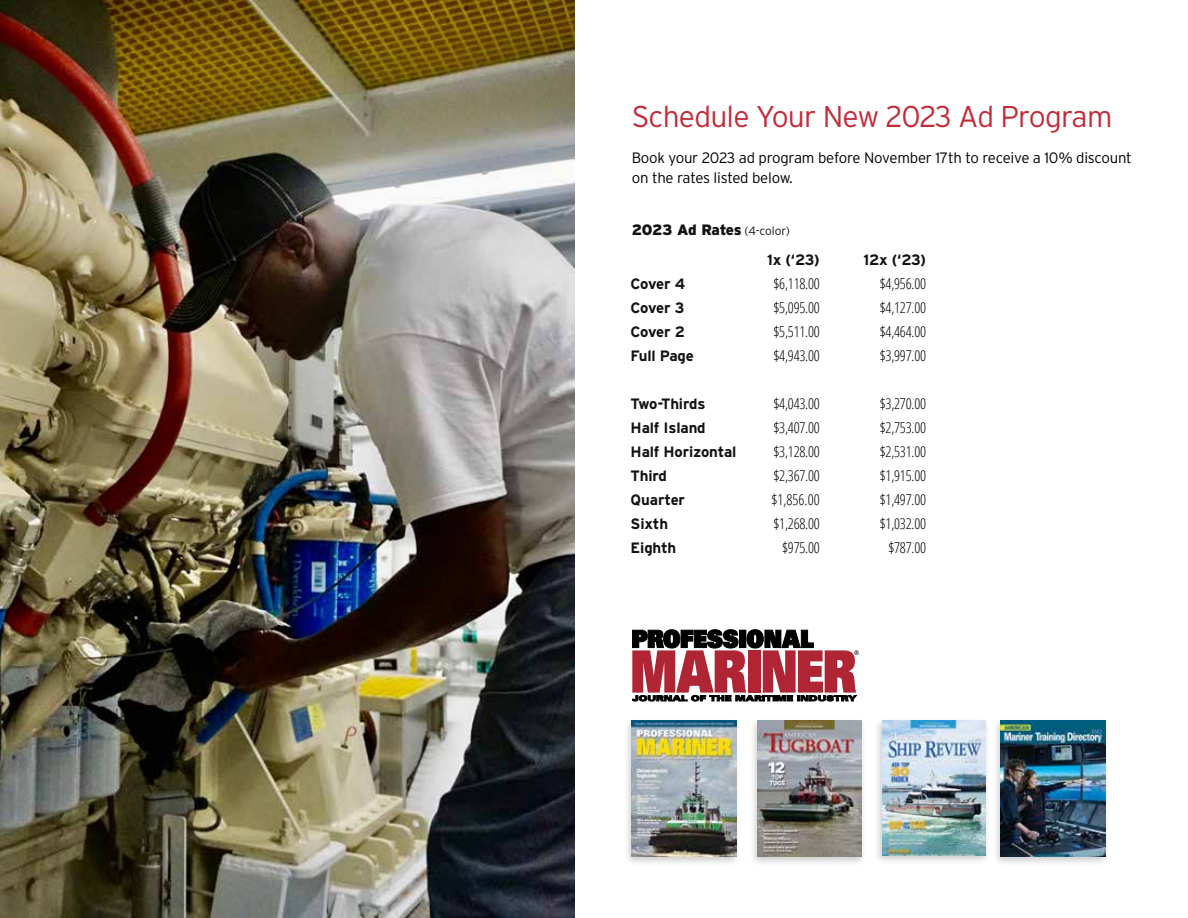
<style>
.page{position:relative;width:1188px;height:918px;background:#fff}
.page>*{position:absolute;margin:0;border:0;box-sizing:border-box;transform-origin:0 0}
.t1{font:300 30px "Interstate";letter-spacing:-.025em;color:#c22b38}
.t2{font:300 condensed 15px "Open Sans";letter-spacing:-.015em;color:#000}
.t3{font:700 15px "Interstate";letter-spacing:-.01em;color:#111212}
.t4{font:300 15px/19.5px "Interstate";letter-spacing:-.015em;color:#000}
.t5{font:900 15px "Interstate";letter-spacing:-.03em;color:#111212}
.t6{font:700 6.3px "Univers";color:#000}
.s1{font-weight:300;font-size:12px}
</style>
<div class="page">
<svg style="left:632px;top:630px;width:225px;height:71px"></svg>
<div style="left:874px;top:718px;width:117px;height:148px;background:#000;opacity:.2"></div>
<img style="left:882px;top:721px;width:104px;height:134px">
<div style="left:992px;top:718px;width:118px;height:149px;background:#000;opacity:.2"></div>
<img style="left:1001px;top:721px;width:105px;height:135px">
<div style="left:623px;top:718px;width:118px;height:149px;background:#000;opacity:.2"></div>
<img style="left:632px;top:721px;width:104px;height:135px">
<div style="left:749px;top:718px;width:117px;height:149px;background:#000;opacity:.2"></div>
<img style="left:757px;top:721px;width:105px;height:135px">
<img style="left:0;top:0;width:575px;height:918px">
<h1 class="t1" style="left:632px;top:99px;width:482px">Schedule Your New 2023 Ad Program</h1>
<p class="t4" style="left:632px;top:148px;width:502px">Book your 2023 ad program before November 17th to receive a 10% discount on the rates listed below.</p>
<p class="t5" style="left:632px;top:221px;width:160px">2023 Ad Rates <span class="s1">(4-color)</span></p>
<p class="t3" style="left:767px;top:251px;width:54px">1x (‘23)</p>
<p class="t3" style="left:864px;top:251px;width:64px">12x (‘23)</p>
<p class="t3" style="left:631px;top:275px;width:56px">Cover 4</p>
<p class="t2" style="left:774px;top:273px;width:48px">$6,118.00</p>
<p class="t2" style="left:880px;top:273px;width:48px">$4,956.00</p>
<p class="t3" style="left:631px;top:299px;width:55px">Cover 3</p>
<p class="t2" style="left:774px;top:297px;width:48px">$5,095.00</p>
<p class="t2" style="left:880px;top:297px;width:48px">$4,127.00</p>
<p class="t3" style="left:631px;top:323px;width:56px">Cover 2</p>
<p class="t2" style="left:774px;top:321px;width:48px">$5,511.00</p>
<p class="t2" style="left:880px;top:321px;width:48px">$4,464.00</p>
<p class="t3" style="left:631px;top:347px;width:65px">Full Page</p>
<p class="t2" style="left:774px;top:345px;width:48px">$4,943.00</p>
<p class="t2" style="left:880px;top:345px;width:48px">$3,997.00</p>
<p class="t3" style="left:631px;top:395px;width:76px">Two-Thirds</p>
<p class="t2" style="left:774px;top:393px;width:48px">$4,043.00</p>
<p class="t2" style="left:880px;top:393px;width:48px">$3,270.00</p>
<p class="t3" style="left:631px;top:419px;width:77px">Half Island</p>
<p class="t2" style="left:774px;top:417px;width:48px">$3,407.00</p>
<p class="t2" style="left:880px;top:417px;width:48px">$2,753.00</p>
<p class="t3" style="left:631px;top:443px;width:107px">Half Horizontal</p>
<p class="t2" style="left:774px;top:441px;width:48px">$3,128.00</p>
<p class="t2" style="left:880px;top:441px;width:48px">$2,531.00</p>
<p class="t3" style="left:631px;top:467px;width:38px">Third</p>
<p class="t2" style="left:774px;top:465px;width:48px">$2,367.00</p>
<p class="t2" style="left:880px;top:465px;width:48px">$1,915.00</p>
<p class="t3" style="left:631px;top:491px;width:56px">Quarter</p>
<p class="t2" style="left:771px;top:489px;width:50px">$1,856.00</p>
<p class="t2" style="left:880px;top:489px;width:48px">$1,497.00</p>
<p class="t3" style="left:631px;top:515px;width:39px">Sixth</p>
<p class="t2" style="left:774px;top:513px;width:48px">$1,268.00</p>
<p class="t2" style="left:880px;top:513px;width:48px">$1,032.00</p>
<p class="t3" style="left:631px;top:539px;width:47px">Eighth</p>
<p class="t2" style="left:782px;top:537px;width:39px">$975.00</p>
<p class="t2" style="left:888px;top:537px;width:39px">$787.00</p>
<p class="t6" style="left:854px;top:650px;width:7px">®</p>
</div>
